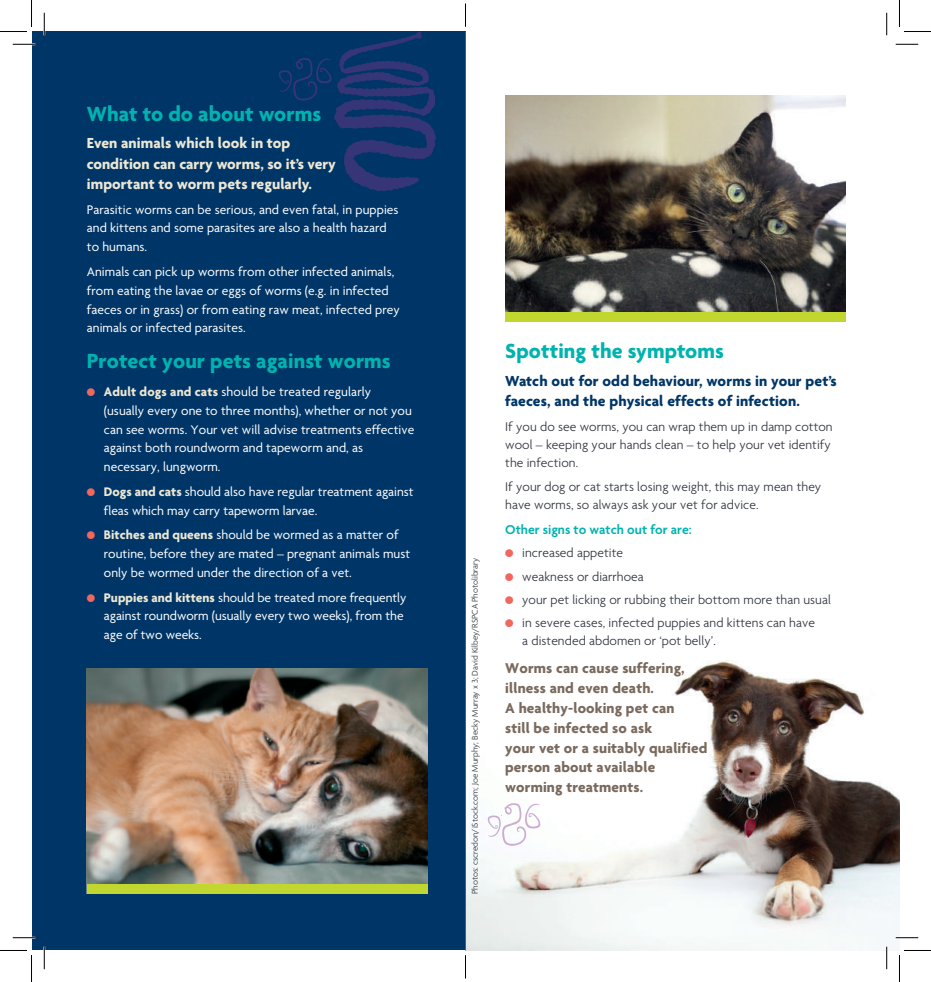
<style>
.page{position:relative;width:931px;height:982px;background:#fff}
.page>*{position:absolute;margin:0;border:0;box-sizing:border-box;transform-origin:0 0}
.t1{font:700 22.2px "Agenda";letter-spacing:.005em;color:#00b3b0}
.t2{font:700 15.75px/20.2px "Agenda";letter-spacing:.005em;color:#ede7d4}
.t3{font:700 15.75px/20.2px "Agenda";letter-spacing:.01em;color:#003667}
.t4{font:700 15.3px/20px "Agenda";letter-spacing:.01em;color:#7a6a5d}
.t5{font:600 13.8px "Agenda";color:#00b3b0}
.t6{font:13.5px/18.8px "Agenda";letter-spacing:.005em;color:#fff}
.t7{font:300 13.5px/18px "Agenda";letter-spacing:.005em;color:#30343e}
.t8{font:300 9px "Agenda";color:#30343e}
.s1{font-family:"Monotype Sorts";font-size:10.5px;color:#f1665d}
.s2{font-weight:700;color:#ede7d4}
.s3{font-family:"Monotype Sorts";font-weight:400;font-size:10.5px;color:#f1665d}
</style>
<div class="page">
<img style="left:466px;top:661px;width:433px;height:289px">
<div style="left:32px;top:31px;width:433px;height:919px;background:#003667"></div>
<img style="left:87px;top:668px;width:340px;height:216px">
<div style="left:87px;top:884px;width:340px;height:10px;background:#c1d72f"></div>
<img style="left:505px;top:95px;width:340px;height:217px">
<div style="left:505px;top:312px;width:340px;height:10px;background:#c1d72f"></div>
<svg style="left:279px;top:32px;width:157px;height:159px"></svg>
<svg style="left:487px;top:803px;width:53px;height:42px"></svg>
<hr style="left:465px;top:32px;width:1px;height:918px;background:#ee1d23">
<hr style="left:13px;top:43px;width:22px;height:2px;background:#fff">
<hr style="left:13px;top:936px;width:22px;height:2px;background:#fff">
<hr style="left:895px;top:936px;width:23px;height:2px;background:#fff">
<hr style="left:43px;top:13px;width:2px;height:22px;background:#fff">
<hr style="left:43px;top:946px;width:2px;height:23px;background:#fff">
<hr style="left:885px;top:946px;width:2px;height:23px;background:#fff">
<svg style="left:13px;top:44px;width:22px;height:1px"></svg>
<svg style="left:895px;top:44px;width:23px;height:1px"></svg>
<svg style="left:13px;top:937px;width:22px;height:1px"></svg>
<svg style="left:895px;top:937px;width:23px;height:1px"></svg>
<svg style="left:44px;top:13px;width:1px;height:22px"></svg>
<svg style="left:44px;top:946px;width:1px;height:23px"></svg>
<svg style="left:886px;top:13px;width:1px;height:22px"></svg>
<svg style="left:886px;top:946px;width:1px;height:23px"></svg>
<svg style="left:0;top:0;width:32px;height:32px"></svg>
<svg style="left:0;top:950px;width:32px;height:31px"></svg>
<svg style="left:899px;top:0;width:31px;height:32px"></svg>
<svg style="left:899px;top:950px;width:31px;height:31px"></svg>
<svg style="left:465px;top:4px;width:1px;height:22px"></svg>
<svg style="left:465px;top:955px;width:1px;height:23px"></svg>
<h1 class="t1" style="left:87px;top:100px;width:236px">What to do about worms</h1>
<p class="t2" style="left:87px;top:133px;width:250px">Even animals which look in top condition can carry worms, so it’s very important to worm pets regularly.</p>
<p class="t6" style="left:87px;top:200px;width:313px">Parasitic worms can be serious, and even fatal, in puppies and kittens and some parasites are also a health hazard to humans.</p>
<p class="t6" style="left:87px;top:262px;width:314px">Animals can pick up worms from other infected animals, from eating the lavae or eggs of worms (e.g. in infected faeces or in grass) or from eating raw meat, infected prey animals or infected parasites.</p>
<h1 class="t1" style="left:87px;top:347px;width:305px">Protect your pets against worms</h1>
<p class="t6" style="left:104px;top:382px;width:312px;text-indent:-17px"><span class="s1">l</span> <span class="s2">Adult dogs and cats</span> should be treated regularly (usually every one to three months), whether or not you can see worms. Your vet will advise treatments effective against both roundworm and tapeworm and, as necessary, lungworm.</p>
<p class="t6" style="left:104px;top:482px;width:311px;text-indent:-17px"><span class="s1">l</span> <span class="s2">Dogs and cats</span> should also have regular treatment against fleas which may carry tapeworm larvae.</p>
<p class="t6" style="left:104px;top:525px;width:308px;text-indent:-17px"><span class="s1">l</span> <span class="s2">Bitches and queens</span> should be wormed as a matter of routine, before they are mated – pregnant animals must only be wormed under the direction of a vet.</p>
<p class="t6" style="left:104px;top:587px;width:304px;text-indent:-17px"><span class="s1">l</span> <span class="s2">Puppies and kittens</span> should be treated more frequently against roundworm (usually every two weeks), from the age of two weeks.</p>
<p class="t8" style="left:469px;top:894px;width:337px;rotate:-90deg">Photos: cscredon/iStock.com; Joe Murphy; Becky Murray x 3; David Kilbey/RSPCA Photolibrary</p>
<h1 class="t1" style="left:505px;top:337px;width:220px">Spotting the symptoms</h1>
<p class="t3" style="left:505px;top:370px;width:333px">Watch out for odd behaviour, worms in your pet’s faeces, and the physical effects of infection.</p>
<p class="t7" style="left:505px;top:417px;width:329px">If you do see worms, you can wrap them up in damp cotton wool – keeping your hands clean – to help your vet identify the infection.</p>
<p class="t7" style="left:505px;top:478px;width:317px">If your dog or cat starts losing weight, this may mean they have worms, so always ask your vet for advice.</p>
<p class="t5" style="left:505px;top:521px;width:188px">Other signs to watch out for are:</p>
<p class="t7" style="left:505px;top:541px;width:327px;line-height:23.2px"><span class="s3">l</span> increased appetite<br><span class="s3">l</span> weakness or diarrhoea<br><span class="s3">l</span> your pet licking or rubbing their bottom more than usual <span class="s3">l</span> in severe cases, infected puppies and kittens can have</p>
<p class="t7" style="left:522px;top:631px;width:195px">a distended abdomen or ‘pot belly’.</p>
<p class="t4" style="left:505px;top:657px;width:204px">Worms can cause suffering, illness and even death.<br>A healthy-looking pet can<br>still be infected so ask<br>your vet or a suitably qualified person about available worming treatments.</p>
</div>
